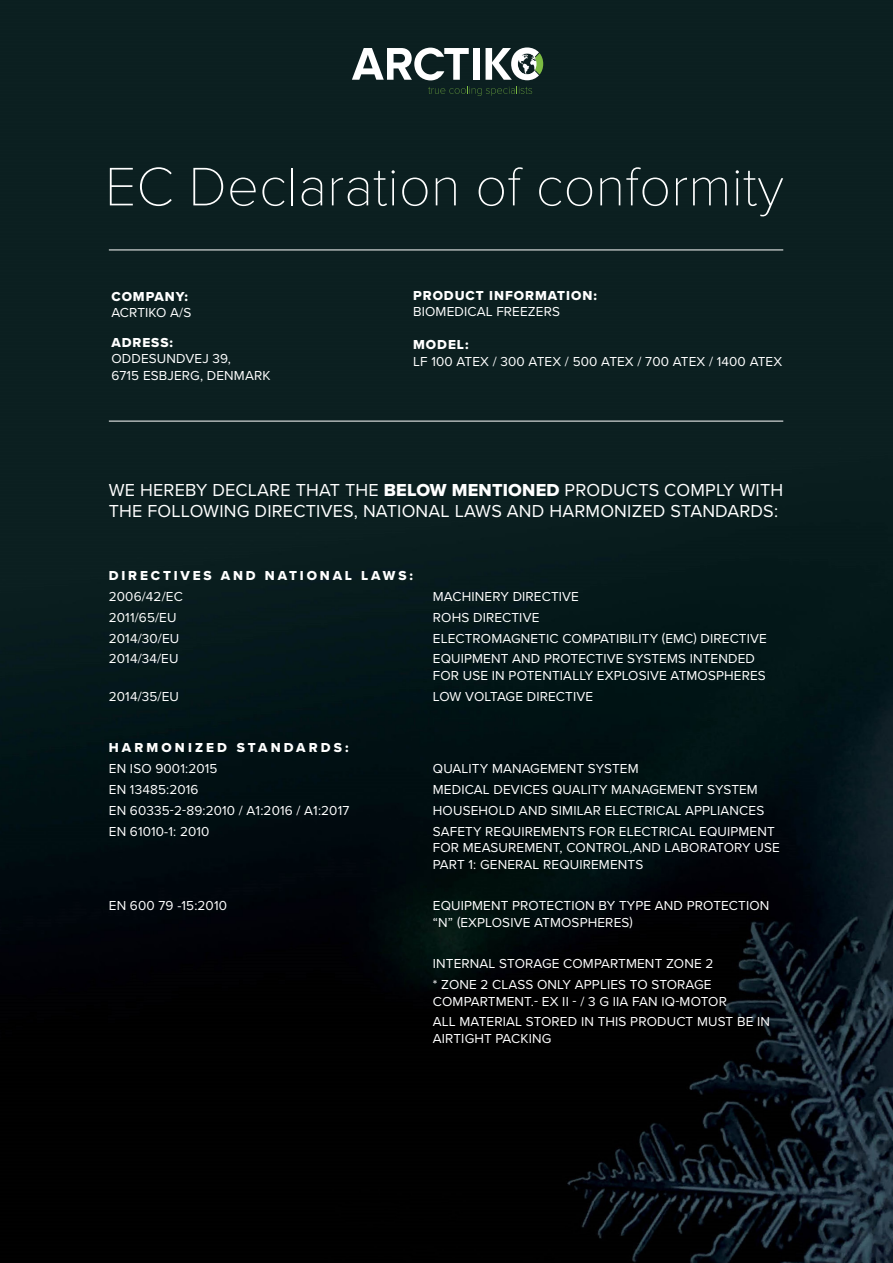
<style>
.page{position:relative;width:893px;height:1263px;background:#fff}
.page>*{position:absolute;margin:0;border:0;box-sizing:border-box;transform-origin:0 0}
.t1{font:100 56.25px "Proxima Nova T";color:#fff}
.t2{font:18px/21px "Proxima Nova";letter-spacing:.01em;color:#fff}
.t3{font:13.5px/16.5px "Proxima Nova";letter-spacing:.01em;color:#fff}
.t4{font:13.5px "Proxima Nova Extrabld";letter-spacing:.2em;color:#fff}
.t5{font:13.5px "Proxima Nova Extrabld";letter-spacing:.07em;color:#fff}
.t6{font:13.5px "Proxima Nova Extrabld";letter-spacing:.23em;color:#fff}
.s1{font-family:"Proxima Nova Extrabld"}
</style>
<div class="page">
<img style="left:0;top:0;width:893px;height:1263px">
<svg style="left:428px;top:86px;width:104px;height:10px"></svg>
<div style="left:473px;top:48px;width:6px;height:32px;background:#fff"></div>
<svg style="left:352px;top:48px;width:117px;height:32px"></svg>
<svg style="left:486px;top:47px;width:57px;height:33px"></svg>
<hr style="left:109px;top:250px;width:674px;height:1px;background:#fff">
<hr style="left:109px;top:421px;width:674px;height:1px;background:#fff">
<p class="t1" style="left:105px;top:145px;width:680px">EC Declaration of conformity</p>
<p class="t5" style="left:111px;top:286px;width:78px">COMPANY:</p>
<p class="t3" style="left:111px;top:304px;width:81px">ACRTIKO A/S</p>
<p class="t4" style="left:111px;top:332px;width:63px">ADRESS:</p>
<p class="t3" style="left:111px;top:350px;width:121px">ODDESUNDVEJ 39,</p>
<p class="t3" style="left:111px;top:366px;width:161px">6715 ESBJERG, DENMARK</p>
<p class="t5" style="left:413px;top:285px;width:185px">PRODUCT INFORMATION:</p>
<p class="t3" style="left:413px;top:303px;width:148px">BIOMEDICAL FREEZERS</p>
<p class="t4" style="left:413px;top:335px;width:57px">MODEL:</p>
<p class="t3" style="left:413px;top:352px;width:371px">LF 100 ATEX / 300 ATEX / 500 ATEX / 700 ATEX / 1400 ATEX</p>
<p class="t2" style="left:109px;top:479px;width:676px">WE HEREBY DECLARE THAT THE <span class="s1">BELOW MENTIONED</span> PRODUCTS COMPLY WITH<br>THE FOLLOWING DIRECTIVES, NATIONAL LAWS AND HARMONIZED STANDARDS:</p>
<p class="t4" style="left:109px;top:566px;width:306px">DIRECTIVES AND NATIONAL LAWS:</p>
<p class="t3" style="left:109px;top:588px;width:75px">2006/42/EC</p>
<p class="t3" style="left:433px;top:588px;width:148px">MACHINERY DIRECTIVE</p>
<p class="t3" style="left:109px;top:608px;width:69px">2011/65/EU</p>
<p class="t3" style="left:433px;top:608px;width:108px">ROHS DIRECTIVE</p>
<p class="t3" style="left:109px;top:629px;width:72px">2014/30/EU</p>
<p class="t3" style="left:433px;top:629px;width:335px">ELECTROMAGNETIC COMPATIBILITY (EMC) DIRECTIVE</p>
<p class="t3" style="left:109px;top:650px;width:71px">2014/34/EU</p>
<p class="t3" style="left:433px;top:650px;width:334px">EQUIPMENT AND PROTECTIVE SYSTEMS INTENDED<br>FOR USE IN POTENTIALLY EXPLOSIVE ATMOSPHERES</p>
<p class="t3" style="left:109px;top:687px;width:72px">2014/35/EU</p>
<p class="t3" style="left:433px;top:687px;width:162px">LOW VOLTAGE DIRECTIVE</p>
<p class="t6" style="left:109px;top:738px;width:241px">HARMONIZED STANDARDS:</p>
<p class="t3" style="left:109px;top:760px;width:110px">EN ISO 9001:2015</p>
<p class="t3" style="left:433px;top:760px;width:207px">QUALITY MANAGEMENT SYSTEM</p>
<p class="t3" style="left:109px;top:781px;width:91px">EN 13485:2016</p>
<p class="t3" style="left:433px;top:781px;width:326px">MEDICAL DEVICES QUALITY MANAGEMENT SYSTEM</p>
<p class="t3" style="left:109px;top:802px;width:242px">EN 60335-2-89:2010 / A1:2016 / A1:2017</p>
<p class="t3" style="left:433px;top:802px;width:333px">HOUSEHOLD AND SIMILAR ELECTRICAL APPLIANCES</p>
<p class="t3" style="left:109px;top:822px;width:102px">EN 61010-1: 2010</p>
<p class="t3" style="left:433px;top:822px;width:348px">SAFETY REQUIREMENTS FOR ELECTRICAL EQUIPMENT<br>FOR MEASUREMENT, CONTROL,AND LABORATORY USE<br>PART 1: GENERAL REQUIREMENTS</p>
<p class="t3" style="left:109px;top:897px;width:120px">EN 600 79 -15:2010</p>
<p class="t3" style="left:433px;top:897px;width:338px">EQUIPMENT PROTECTION BY TYPE AND PROTECTION “N” (EXPLOSIVE ATMOSPHERES)</p>
<p class="t3" style="left:433px;top:955px;width:282px">INTERNAL STORAGE COMPARTMENT ZONE 2</p>
<p class="t3" style="left:433px;top:976px;width:296px">* ZONE 2 CLASS ONLY APPLIES TO STORAGE<br>COMPARTMENT.- EX II - / 3 G IIA FAN IQ-MOTOR</p>
<p class="t3" style="left:433px;top:1013px;width:339px">ALL MATERIAL STORED IN THIS PRODUCT MUST BE IN<br>AIRTIGHT PACKING</p>
</div>
